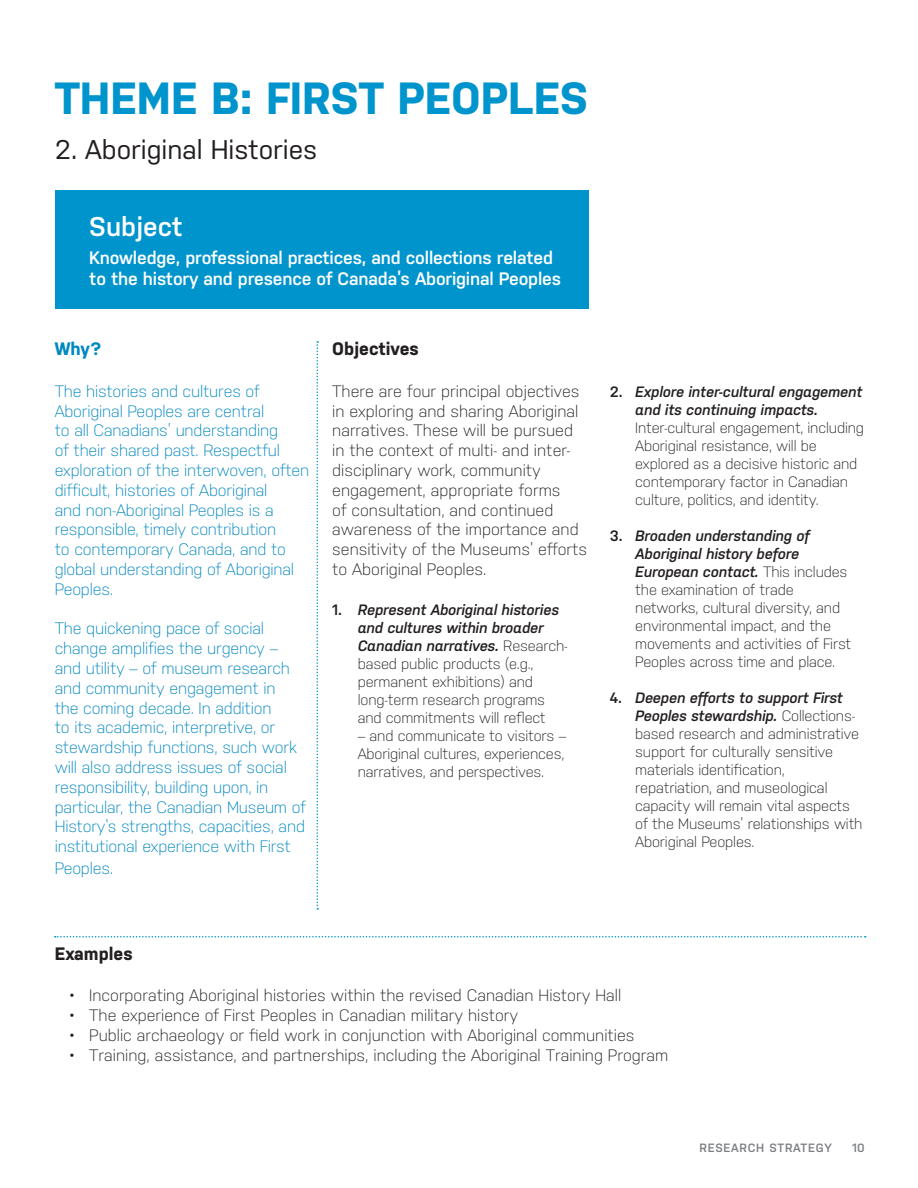
<style>
.page{position:relative;width:918px;height:1188px;background:#fff}
.page>*{position:absolute;margin:0;border:0;box-sizing:border-box;transform-origin:0 0}
.t1{font:700 45px "Nudista";color:#0094cd}
.t2{font:27px "Nudista";color:#231f20}
.t3{font:600 27px "Nudista";color:#fff}
.t4{font:600 18px/21.6px "Nudista";letter-spacing:-.01em;color:#fff}
.t5{font:700 18px "Nudista";color:#231f20}
.t6{font:700 18px "Nudista";color:#0087c0}
.t7{font:300 16.5px/19.8px "Nudista";letter-spacing:-.01em;color:#0087c0}
.t8{font:300 16.5px/19.8px "Nudista";color:#231f20}
.t9{font:300 15px/18px "Nudista";letter-spacing:-.01em;color:#231f20}
.t10{font:italic 600 15px/18px "Nudista";letter-spacing:-.01em;color:#231f20}
.t11{font:600 12px "Nudista";letter-spacing:.06em;color:#7e8083}
.s1{font-weight:600}
.s2{font-weight:600;font-style:italic}
.s3{font-style:normal}
</style>
<div class="page">
<div style="left:55px;top:190px;width:534px;height:119px;background:#0094cd"></div>
<svg style="left:55px;top:936px;width:811px;height:2px"></svg>
<svg style="left:316px;top:341px;width:2px;height:569px"></svg>
<h1 class="t1" style="left:55px;top:65px;width:535px">THEME B: FIRST PEOPLES</h1>
<h2 class="t2" style="left:55px;top:130px;width:264px">2. Aboriginal Histories</h2>
<h2 class="t3" style="left:89px;top:207px;width:95px">Subject</h2>
<p class="t4" style="left:89px;top:245px;width:473px">Knowledge, professional practices, and collections related to the history and presence of Canada’s Aboriginal Peoples</p>
<p class="t6" style="left:55px;top:336px;width:48px">Why?</p>
<p class="t7" style="left:55px;top:380px;width:256px">The histories and cultures of<br>Aboriginal Peoples are central<br>to all Canadians’ understanding<br>of their shared past. Respectful exploration of the interwoven, often difficult, histories of Aboriginal<br>and non-Aboriginal Peoples is a responsible, timely contribution<br>to contemporary Canada, and to global understanding of Aboriginal<br>Peoples.</p>
<p class="t7" style="left:55px;top:617px;width:253px">The quickening pace of social change amplifies the urgency – and utility – of museum research and community engagement in<br>the coming decade. In addition<br>to its academic, interpretive, or stewardship functions, such work will also address issues of social responsibility, building upon, in particular, the Canadian Museum of History’s strengths, capacities, and institutional experience with First</p>
<p class="t7" style="left:55px;top:857px;width:60px">Peoples.</p>
<p class="t5" style="left:332px;top:336px;width:88px">Objectives</p>
<p class="t8" style="left:332px;top:380px;width:256px">There are four principal objectives in exploring and sharing Aboriginal narratives. These will be pursued in the context of multi- and inter&shy;disciplinary work, community engagement, appropriate forms<br>of consultation, and continued awareness of the importance and sensitivity of the Museums’ efforts to Aboriginal Peoples.</p>
<p class="t9" style="left:358px;top:599px;width:212px;text-indent:-26px"><span class="s1">1.</span> <span class="s2">Represent Aboriginal histories and cultures within broader<br>Canadian narratives.</span> Research&shy;based public products (e.g., permanent exhibitions) and long-term research programs and commitments will reflect</p>
<p class="t9" style="left:358px;top:725px;width:210px">– and communicate to visitors –<br>Aboriginal cultures, experiences, narratives, and perspectives.</p>
<p class="t10" style="left:635px;top:381px;width:229px;text-indent:-26px"><span class="s3">2.</span> Explore inter-cultural engagement and its continuing impacts.</p>
<p class="t9" style="left:635px;top:417px;width:230px">Inter-cultural engagement, including Aboriginal resistance, will be explored as a decisive historic and contemporary factor in Canadian culture, politics, and identity.</p>
<p class="t9" style="left:635px;top:525px;width:218px;text-indent:-26px"><span class="s1">3.</span> <span class="s2">Broaden understanding of<br>Aboriginal history before<br>European contact.</span> This includes the examination of trade networks, cultural diversity, and environmental impact, and the movements and activities of First<br>Peoples across time and place.</p>
<p class="t9" style="left:635px;top:687px;width:229px;text-indent:-26px"><span class="s1">4.</span> <span class="s2">Deepen efforts to support First<br>Peoples stewardship.</span> Collections&shy;based research and administrative support for culturally sensitive materials identification, repatriation, and museological capacity will remain vital aspects of the Museums’ relationships with<br>Aboriginal Peoples.</p>
<p class="t5" style="left:55px;top:940px;width:79px">Examples</p>
<p class="t8" style="left:70px;top:984px;width:553px">• Incorporating Aboriginal histories within the revised Canadian History Hall</p>
<p class="t8" style="left:70px;top:1004px;width:450px">• The experience of First Peoples in Canadian military history</p>
<p class="t8" style="left:70px;top:1024px;width:566px">• Public archaeology or field work in conjunction with Aboriginal communities</p>
<p class="t8" style="left:70px;top:1044px;width:600px">• Training, assistance, and partnerships, including the Aboriginal Training Program</p>
<p class="t11" style="left:699px;top:1139px;width:134px">RESEARCH STRATEGY</p>
<p class="t11" style="left:852px;top:1139px;width:14px">10</p>
</div>
